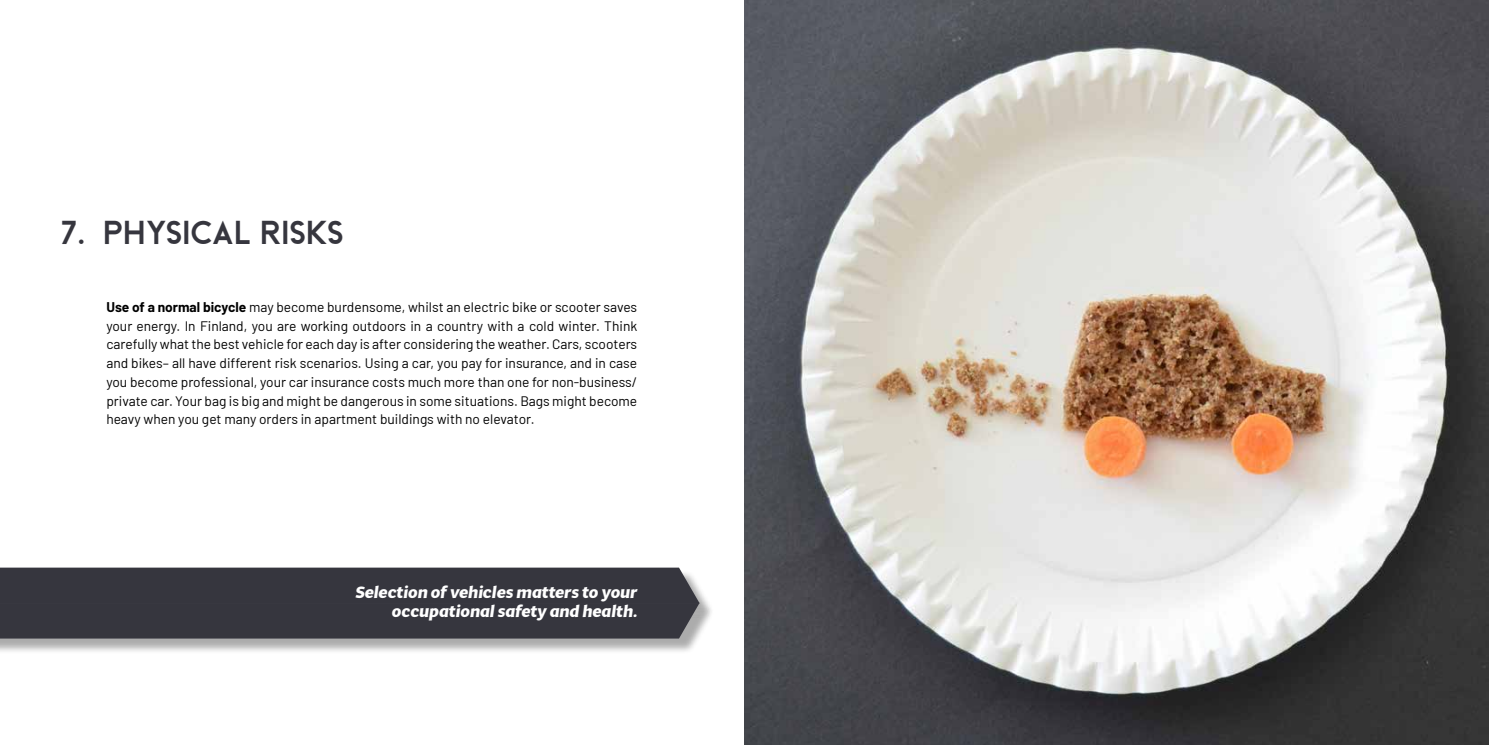
<style>
.page{position:relative;width:1489px;height:745px;background:#fff}
.page>*{position:absolute;margin:0;border:0;box-sizing:border-box;transform-origin:0 0}
.t1{font:33.75px "Beckman Free";color:#36363e}
.t2{font:italic 700 16.25px/19.5px "Multi Display";color:#fff;text-align:right}
.t3{font:13.75px/18.8px "Barlow";color:#000;text-align:justify}
.s1{font-weight:700}
</style>
<div class="page">
<img style="left:744px;top:0;width:744px;height:744px">
<div style="left:0;top:604px;width:714px;height:49px;background:#000;opacity:.33"></div>
<div style="left:0;top:567px;width:699px;height:71px;background:#36363e"></div>
<hr style="left:0;top:602px;width:698px;height:1px;background:#36363e">
<h1 class="t1" style="left:61px;top:214px;width:285px">7. PHYSICAL RISKS</h1>
<p class="t3" style="left:106px;top:296px;width:532px"><span class="s1">Use of a normal bicycle</span> may become burdensome, whilst an electric bike or scooter saves your energy. In Finland, you are working outdoors in a country with a cold winter. Think carefully what the best vehicle for each day is after considering the weather. Cars, scooters and bikes– all have different risk scenarios. Using a car, you pay for insurance, and in case you become professional, your car insurance costs much more than one for non-business/ private car. Your bag is big and might be dangerous in some situations. Bags might become heavy when you get many orders in apartment buildings with no elevator.</p>
<p class="t2" style="left:356px;top:581px;width:283px">Selection of vehicles matters to your occupational safety and health.</p>
</div>
